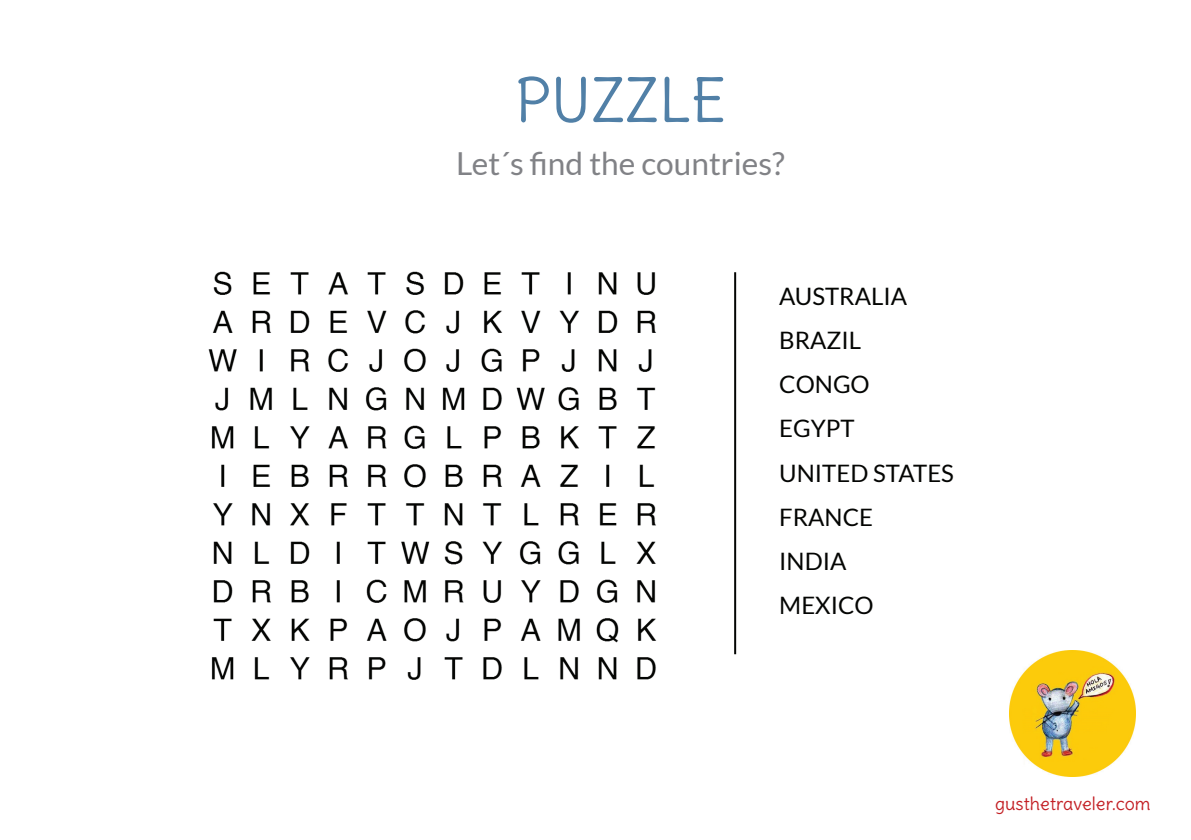
<style>
.page{position:relative;width:1191px;height:840px;background:#fff}
.page>*{position:absolute;margin:0;border:0;box-sizing:border-box;transform-origin:0 0}
.t1{font:59.4px "Delius";color:#5180a7}
.t2{font:31.6px "Lato";color:#818286}
.t3{font:24px/44px "Lato";color:#040503}
.t4{font:18px "Delius";color:#c32025}
</style>
<div class="page">
<img style="left:1009px;top:650px;width:126px;height:126px">
<hr style="left:734px;top:272px;width:2px;height:382px;background:#040503">
<img style="left:208px;top:271px;width:449px;height:409px">
<h1 class="t1" style="left:515px;top:63px;width:212px">PUZZLE</h1>
<h2 class="t2" style="left:456px;top:146px;width:330px">Let´s find the countries?</h2>
<p class="t3" style="left:779px;top:274px;width:176px">AUSTRALIA<br>BRAZIL<br>CONGO<br>EGYPT<br>UNITED STATES<br>FRANCE<br>INDIA<br>MEXICO</p>
<p class="t4" style="left:995px;top:792px;width:157px">gusthetraveler.com</p>
</div>
